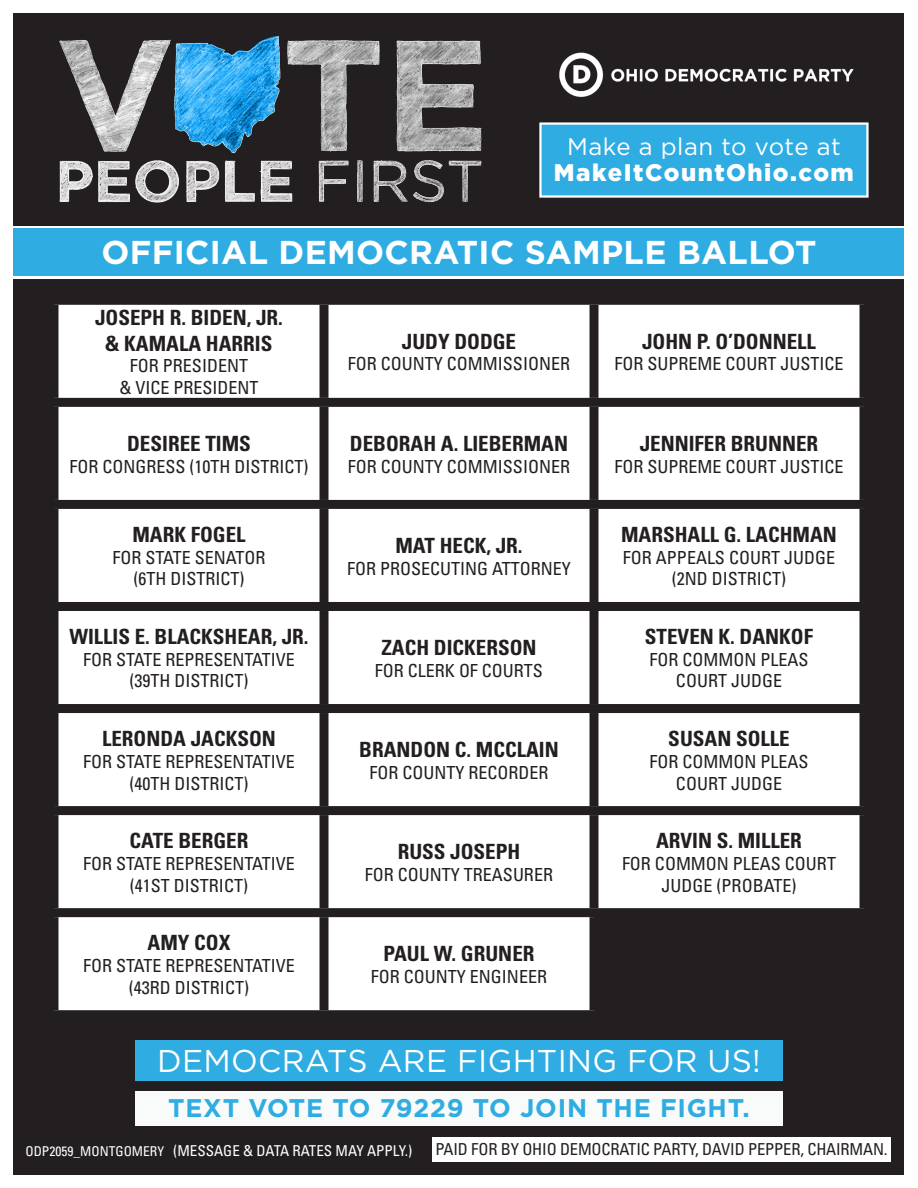
<style>
.page{position:relative;width:918px;height:1188px;background:#fff}
.page>*{position:absolute;margin:0;border:0;box-sizing:border-box;transform-origin:0 0}
.t1{font:700 33px "Gotham";letter-spacing:.01em;color:#fff}
.t2{font:31.5px "Gotham";letter-spacing:.01em;color:#fff}
.t3{font:700 25.5px "Gotham";letter-spacing:.03em;color:#2face2}
.t4{font:900 24px "Gotham";letter-spacing:.06em;color:#fff}
.t5{font:24px "Gotham";letter-spacing:.02em;color:#fff}
.Name_Bold_14pt{font:700 condensed 21px/25.2px "Univers";color:#231f20;text-align:center}
.Position_Title_12pt{font:condensed 18px/21.6px "Univers";color:#231f20;text-align:center}
.t6{font:condensed 16.5px "Univers";letter-spacing:-.01em;color:#231f20}
.t7{font:condensed 15px "Univers";color:#fff}
.t8{font:condensed 13.5px "Univers";color:#fff}
</style>
<div class="page">
<div style="left:14px;top:14px;width:890px;height:212px;background:#231f20"></div>
<div style="left:14px;top:279px;width:890px;height:895px;background:#231f20"></div>
<img style="left:559px;top:52px;width:295px;height:45px">
<svg style="left:539px;top:122px;width:330px;height:76px"></svg>
<div style="left:14px;top:229px;width:890px;height:47px;background:#2face2"></div>
<div style="left:135px;top:1041px;width:648px;height:40px;background:#2face2"></div>
<div style="left:135px;top:1092px;width:648px;height:34px;background:#f9fafa"></div>
<img style="left:59px;top:36px;width:423px;height:167px">
<div style="left:432px;top:1138px;width:459px;height:24px;background:#fff"></div>
<div style="left:58px;top:305px;width:802px;height:705px;background:#fff"></div>
<div style="left:594px;top:913px;width:270px;height:102px;background:#231f20"></div>
<div style="left:320px;top:305px;width:8px;height:93px;background:#231f20"></div>
<div style="left:590px;top:305px;width:8px;height:93px;background:#231f20"></div>
<div style="left:50px;top:398px;width:274px;height:9px;background:#231f20"></div>
<div style="left:324px;top:398px;width:270px;height:9px;background:#231f20"></div>
<div style="left:320px;top:407px;width:8px;height:93px;background:#231f20"></div>
<div style="left:594px;top:398px;width:274px;height:9px;background:#231f20"></div>
<div style="left:590px;top:407px;width:8px;height:93px;background:#231f20"></div>
<div style="left:50px;top:500px;width:274px;height:9px;background:#231f20"></div>
<div style="left:324px;top:500px;width:270px;height:9px;background:#231f20"></div>
<div style="left:320px;top:509px;width:8px;height:93px;background:#231f20"></div>
<div style="left:594px;top:500px;width:274px;height:9px;background:#231f20"></div>
<div style="left:590px;top:509px;width:8px;height:93px;background:#231f20"></div>
<div style="left:50px;top:602px;width:274px;height:9px;background:#231f20"></div>
<div style="left:324px;top:602px;width:270px;height:9px;background:#231f20"></div>
<div style="left:320px;top:611px;width:8px;height:93px;background:#231f20"></div>
<div style="left:594px;top:602px;width:274px;height:9px;background:#231f20"></div>
<div style="left:590px;top:611px;width:8px;height:93px;background:#231f20"></div>
<div style="left:50px;top:704px;width:274px;height:9px;background:#231f20"></div>
<div style="left:324px;top:704px;width:270px;height:9px;background:#231f20"></div>
<div style="left:320px;top:713px;width:8px;height:93px;background:#231f20"></div>
<div style="left:594px;top:704px;width:274px;height:9px;background:#231f20"></div>
<div style="left:590px;top:713px;width:8px;height:93px;background:#231f20"></div>
<div style="left:50px;top:806px;width:274px;height:9px;background:#231f20"></div>
<div style="left:324px;top:806px;width:270px;height:9px;background:#231f20"></div>
<div style="left:320px;top:815px;width:8px;height:93px;background:#231f20"></div>
<div style="left:594px;top:806px;width:274px;height:9px;background:#231f20"></div>
<div style="left:590px;top:815px;width:8px;height:93px;background:#231f20"></div>
<div style="left:50px;top:908px;width:274px;height:9px;background:#231f20"></div>
<div style="left:324px;top:908px;width:270px;height:9px;background:#231f20"></div>
<div style="left:320px;top:917px;width:8px;height:93px;background:#231f20"></div>
<div style="left:594px;top:908px;width:274px;height:9px;background:#231f20"></div>
<div style="left:590px;top:917px;width:8px;height:93px;background:#231f20"></div>
<h3 class="t5" style="left:567px;top:131px;width:275px">Make a plan to vote at</h3>
<h3 class="t4" style="left:554px;top:158px;width:301px">MakeItCountOhio.com</h3>
<h1 class="t1" style="left:101px;top:230px;width:717px">OFFICIAL DEMOCRATIC SAMPLE BALLOT</h1>
<p class="Name_Bold_14pt" style="left:95px;top:305px;width:189px">JOSEPH R. BIDEN, JR. &amp; KAMALA HARRIS</p>
<p class="Position_Title_12pt" style="left:119px;top:355px;width:141px">FOR PRESIDENT<br>&amp; VICE PRESIDENT</p>
<p class="Name_Bold_14pt" style="left:127px;top:431px;width:125px">DESIREE TIMS</p>
<p class="Position_Title_12pt" style="left:69px;top:455px;width:241px">FOR CONGRESS (10TH DISTRICT)</p>
<p class="Name_Bold_14pt" style="left:132px;top:522px;width:115px">MARK FOGEL</p>
<p class="Position_Title_12pt" style="left:112px;top:546px;width:155px">FOR STATE SENATOR (6TH DISTRICT)</p>
<p class="Name_Bold_14pt" style="left:69px;top:624px;width:241px">WILLIS E. BLACKSHEAR, JR.</p>
<p class="Position_Title_12pt" style="left:83px;top:648px;width:213px">FOR STATE REPRESENTATIVE (39TH DISTRICT)</p>
<p class="Name_Bold_14pt" style="left:102px;top:726px;width:175px">LERONDA JACKSON</p>
<p class="Position_Title_12pt" style="left:83px;top:750px;width:213px">FOR STATE REPRESENTATIVE (40TH DISTRICT)</p>
<p class="Name_Bold_14pt" style="left:130px;top:828px;width:120px">CATE BERGER</p>
<p class="Position_Title_12pt" style="left:83px;top:853px;width:213px">FOR STATE REPRESENTATIVE (41ST DISTRICT)</p>
<p class="Name_Bold_14pt" style="left:148px;top:930px;width:84px">AMY COX</p>
<p class="Position_Title_12pt" style="left:83px;top:955px;width:213px">FOR STATE REPRESENTATIVE (43RD DISTRICT)</p>
<p class="Name_Bold_14pt" style="left:402px;top:329px;width:116px">JUDY DODGE</p>
<p class="Position_Title_12pt" style="left:348px;top:353px;width:224px">FOR COUNTY COMMISSIONER</p>
<p class="Name_Bold_14pt" style="left:350px;top:431px;width:220px">DEBORAH A. LIEBERMAN</p>
<p class="Position_Title_12pt" style="left:348px;top:455px;width:224px">FOR COUNTY COMMISSIONER</p>
<p class="Name_Bold_14pt" style="left:395px;top:533px;width:129px">MAT HECK, JR.</p>
<p class="Position_Title_12pt" style="left:347px;top:557px;width:225px">FOR PROSECUTING ATTORNEY</p>
<p class="Name_Bold_14pt" style="left:381px;top:635px;width:157px">ZACH DICKERSON</p>
<p class="Position_Title_12pt" style="left:375px;top:659px;width:170px">FOR CLERK OF COURTS</p>
<p class="Name_Bold_14pt" style="left:359px;top:737px;width:201px">BRANDON C. MCCLAIN</p>
<p class="Position_Title_12pt" style="left:369px;top:761px;width:181px">FOR COUNTY RECORDER</p>
<p class="Name_Bold_14pt" style="left:398px;top:839px;width:124px">RUSS JOSEPH</p>
<p class="Position_Title_12pt" style="left:365px;top:863px;width:190px">FOR COUNTY TREASURER</p>
<p class="Name_Bold_14pt" style="left:383px;top:941px;width:153px">PAUL W. GRUNER</p>
<p class="Position_Title_12pt" style="left:371px;top:965px;width:178px">FOR COUNTY ENGINEER</p>
<p class="Name_Bold_14pt" style="left:642px;top:329px;width:175px">JOHN P. O’DONNELL</p>
<p class="Position_Title_12pt" style="left:614px;top:353px;width:231px">FOR SUPREME COURT JUSTICE</p>
<p class="Name_Bold_14pt" style="left:640px;top:431px;width:180px">JENNIFER BRUNNER</p>
<p class="Position_Title_12pt" style="left:614px;top:455px;width:231px">FOR SUPREME COURT JUSTICE</p>
<p class="Name_Bold_14pt" style="left:621px;top:522px;width:217px">MARSHALL G. LACHMAN</p>
<p class="Position_Title_12pt" style="left:623px;top:546px;width:214px">FOR APPEALS COURT JUDGE (2ND DISTRICT)</p>
<p class="Name_Bold_14pt" style="left:645px;top:624px;width:170px">STEVEN K. DANKOF</p>
<p class="Position_Title_12pt" style="left:650px;top:648px;width:160px">FOR COMMON PLEAS<br>COURT JUDGE</p>
<p class="Name_Bold_14pt" style="left:668px;top:726px;width:123px">SUSAN SOLLE</p>
<p class="Position_Title_12pt" style="left:650px;top:750px;width:160px">FOR COMMON PLEAS<br>COURT JUDGE</p>
<p class="Name_Bold_14pt" style="left:656px;top:828px;width:147px">ARVIN S. MILLER</p>
<p class="Position_Title_12pt" style="left:622px;top:853px;width:216px">FOR COMMON PLEAS COURT<br>JUDGE (PROBATE)</p>
<h2 class="t2" style="left:157px;top:1040px;width:605px">DEMOCRATS ARE FIGHTING FOR US!</h2>
<h3 class="t3" style="left:168px;top:1091px;width:583px">TEXT VOTE TO 79229 TO JOIN THE FIGHT.</h3>
<p class="t8" style="left:26px;top:1142px;width:140px">ODP2059_MONTGOMERY</p>
<p class="t7" style="left:173px;top:1141px;width:241px">(MESSAGE &amp; DATA RATES MAY APPLY.)</p>
<p class="t6" style="left:435px;top:1139px;width:454px">PAID FOR BY OHIO DEMOCRATIC PARTY, DAVID PEPPER, CHAIRMAN.</p>
</div>
